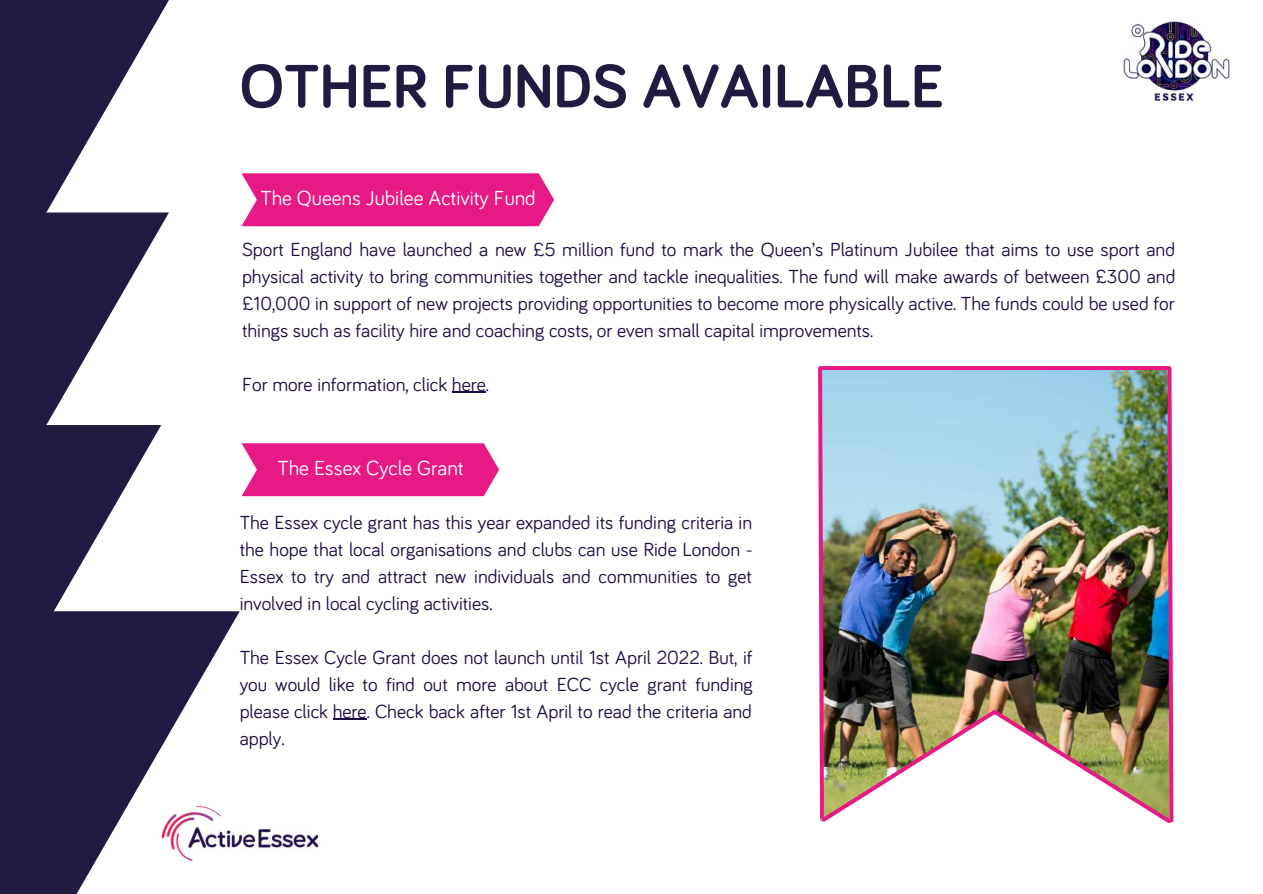
<style>
.page{position:relative;width:1263px;height:894px;background:#fff}
.page>*{position:absolute;margin:0;border:0;box-sizing:border-box;transform-origin:0 0}
.t1{font:700 63px "Bariol";color:#211b41}
.t2{font:21px "Bariol";color:#fefefd}
.t3{font:19.5px/27px "Bariol";color:#1e0b42;text-align:justify}
</style>
<div class="page">
<svg style="left:0;top:0;width:169px;height:212px;fill:#211b41"></svg>
<svg style="left:0;top:212px;width:169px;height:214px;fill:#211b41"></svg>
<svg style="left:0;top:425px;width:161px;height:186px;fill:#211b41"></svg>
<svg style="left:0;top:611px;width:240px;height:282px;fill:#211b41"></svg>
<svg style="left:241px;top:173px;width:313px;height:53px;background:#e8258a"></svg>
<hr style="left:452px;top:392px;width:34px;height:1px;background:#1e0b42">
<svg style="left:242px;top:443px;width:257px;height:53px;background:#e8278b"></svg>
<img style="left:1123px;top:21px;width:107px;height:82px">
<hr style="left:333px;top:718px;width:34px;height:1px;background:#1e0b42">
<img style="left:818px;top:366px;width:356px;height:457px">
<img style="left:158px;top:803px;width:161px;height:59px">
<h1 class="t1" style="left:240px;top:58px;width:706px">OTHER FUNDS AVAILABLE</h1>
<p class="t2" style="left:260px;top:189px;width:277px">The Queens Jubilee Activity Fund</p>
<p class="t3" style="left:242px;top:236px;width:935px">Sport England have launched a new £5 million fund to mark the Queen’s Platinum Jubilee that aims to use sport and physical activity to bring communities together and tackle inequalities. The fund will make awards of between £300 and £10,000 in support of new projects providing opportunities to become more physically active. The funds could be used for things such as facility hire and coaching costs, or even small capital improvements.</p>
<p class="t3" style="left:242px;top:371px;width:248px">For more information, click here.</p>
<p class="t2" style="left:277px;top:458px;width:188px">The Essex Cycle Grant</p>
<p class="t3" style="left:240px;top:509px;width:515px">The Essex cycle grant has this year expanded its funding criteria in the hope that local organisations and clubs can use Ride London - Essex to try and attract new individuals and communities to get involved in local cycling activities.</p>
<p class="t3" style="left:240px;top:644px;width:515px">The Essex Cycle Grant does not launch until 1st April 2022. But, if you would like to find out more about ECC cycle grant funding please click here. Check back after 1st April to read the criteria and apply.</p>
</div>
